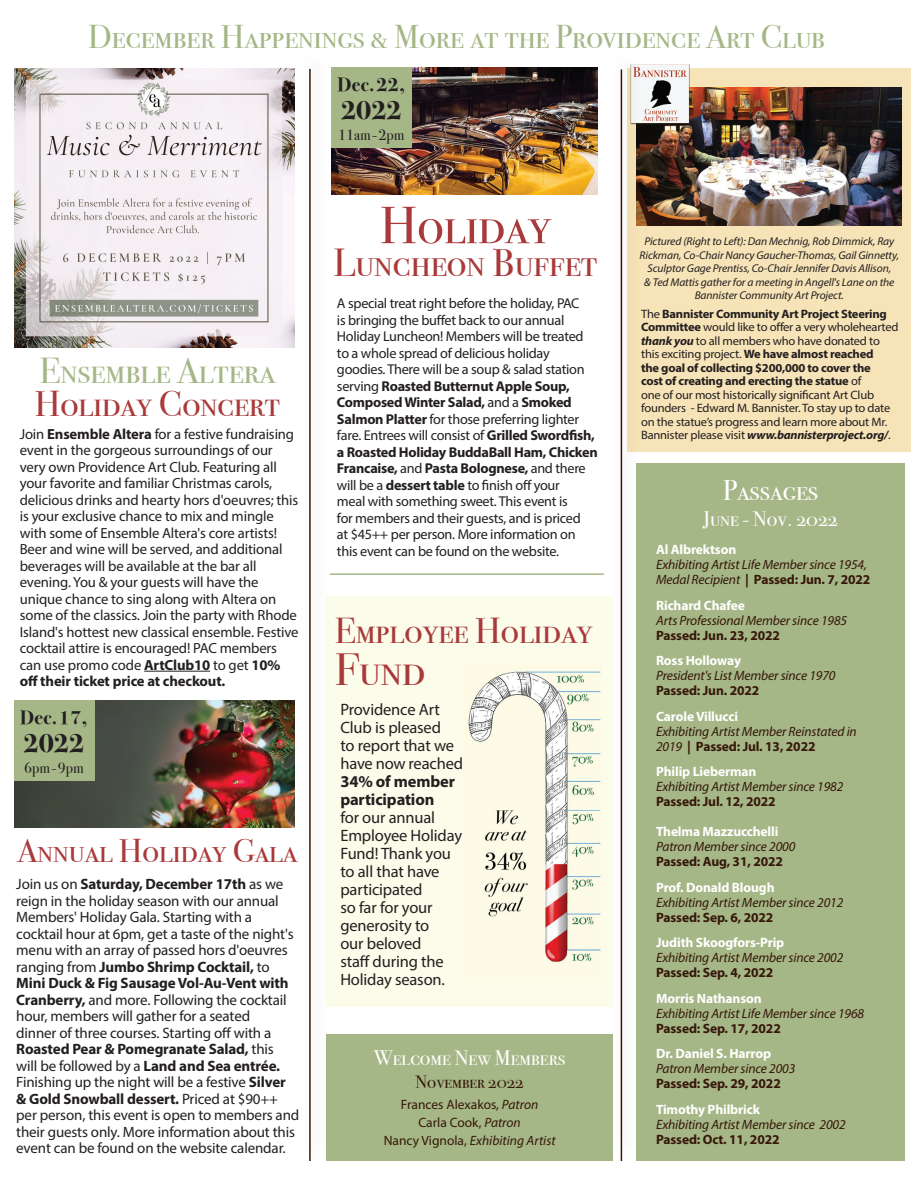
<style>
.page{position:relative;width:918px;height:1188px;background:#fff}
.page>*{position:absolute;margin:0;border:0;box-sizing:border-box;transform-origin:0 0}
.t1{font:52.5px "Bodoni Svty Two SCITCTT";color:#a9393a}
.t2{font:45px "Bodoni Svty Two SCITCTT";color:#a9393a}
.t3{font:39px "Bodoni Svty Two SCITCTT";color:#a9393a}
.t4{font:36px "Bodoni Svty Two SCITCTT";color:#a9393a}
.t5{font:36px "Bodoni Svty Two SCITCTT";color:#a5b786}
.t6{font:33px "Bodoni Svty Two SCITCTT";color:#a5b786}
.t7{font:33px "Bodoni Svty Two SCITCTT";color:#a9393a}
.t8{font:28.5px "Bodoni Svty Two SCITCTT";color:#fff}
.t9{font:700 27px "Bodoni Svty Two ITCTT";color:#231f20}
.t10{font:21px "Bodoni Svty Two SCITCTT";color:#fff}
.t11{font:700 19.5px "Bodoni Svty Two ITCTT";letter-spacing:.02em;color:#231f20}
.t12{font:18px "Bodoni Svty Two SCITCTT";color:#36170a}
.t13{font:16.5px/18px "Myriad Pro";letter-spacing:-.01em;color:#231f20}
.t14{font:700 16.5px/18px "Myriad Pro";letter-spacing:-.01em;color:#231f20}
.t15{font:15px/16.5px "Myriad Pro";letter-spacing:-.01em;color:#231f20}
.t16{font:15px "Bodoni Svty Two ITCTT";color:#231f20}
.t17{font:14.7px/16.5px "Myriad Pro";letter-spacing:-.01em;color:#231f20}
.t18{font:14.25px/16.5px "Myriad Pro";letter-spacing:-.02em;color:#231f20}
.t19{font:italic 13.5px/15px "Myriad Pro";letter-spacing:-.01em;color:#36170a}
.t20{font:700 13.5px "Myriad Pro";letter-spacing:-.01em;color:#fff}
.t21{font:700 13.5px "Myriad Pro";letter-spacing:-.01em;color:#36170a}
.t22{font:13.5px/18px "Myriad Pro";color:#36170a;text-align:center}
.t23{font:12.15px/13.5px "Myriad Pro";letter-spacing:-.02em;color:#231f20}
.t24{font:italic 700 12.15px "Myriad Pro";letter-spacing:-.02em;color:#231f20}
.t25{font:italic 11.25px/13.5px "Myriad Pro";letter-spacing:-.01em;color:#231f20;text-align:center}
.s1{font-weight:700}
.s2{font-weight:700;font-style:italic}
.s3{font-weight:400;font-style:normal}
.s4{font-weight:700;font-style:normal}
.s5{font-style:italic}
</style>
<div class="page">
<img style="left:14px;top:69px;width:280px;height:278px">
<img style="left:14px;top:700px;width:280px;height:127px">
<div style="left:327px;top:596px;width:286px;height:411px;background:#fcfceb"></div>
<div style="left:627px;top:69px;width:284px;height:383px;background:#f6e3b7"></div>
<img style="left:642px;top:87px;width:260px;height:139px">
<img style="left:332px;top:68px;width:265px;height:126px">
<div style="left:14px;top:700px;width:81px;height:80px;background:#a5b786"></div>
<div style="left:332px;top:67px;width:80px;height:80px;background:#a5b786"></div>
<hr style="left:330px;top:573px;width:274px;height:2px;background:#a5b786">
<img style="left:642px;top:64px;width:49px;height:60px">
<img style="left:468px;top:671px;width:133px;height:291px">
<div style="left:298px;top:47px;width:32px;height:1118px;background:#fcfcfc"></div>
<hr style="left:309px;top:69px;width:2px;height:1092px;background:#36170a">
<div style="left:610px;top:48px;width:32px;height:1117px;background:#231f20;opacity:.28"></div>
<hr style="left:621px;top:70px;width:1px;height:1091px;background:#36170a">
<hr style="left:144px;top:671px;width:66px;height:1px;background:#231f20">
<div style="left:636px;top:463px;width:268px;height:698px;background:#a5b786"></div>
<div style="left:327px;top:1034px;width:286px;height:127px;background:#a5b786"></div>
<h3 class="t6" style="left:88px;top:17px;width:738px">December Happenings &amp; More at the Providence Art Club</h3>
<h3 class="t11" style="left:338px;top:68px;width:69px">Dec. 22,</h3>
<h3 class="t9" style="left:341px;top:88px;width:62px">2022</h3>
<p class="t16" style="left:338px;top:123px;width:68px">11am -2pm</p>
<h1 class="t1" style="left:380px;top:194px;width:173px">Holiday</h1>
<h3 class="t3" style="left:334px;top:240px;width:265px">Luncheon Buffet</h3>
<p class="t25" style="left:639px;top:235px;width:261px">Pictured (Right to Left): Dan Mechnig, Rob Dimmick, Ray Rickman, Co-Chair Nancy Gaucher-Thomas, Gail Ginnetty, Sculptor Gage Prentiss, Co-Chair Jennifer Davis Allison,<br>&amp; Ted Mattis gather for a meeting in Angell's Lane on the Bannister Community Art Project.</p>
<p class="t18" style="left:337px;top:295px;width:262px">A special treat right before the holiday, PAC<br>is bringing the buffet back to our annual Holiday Luncheon! Members will be treated to a whole spread of delicious holiday goodies. There will be a soup &amp; salad station serving <span class="s1">Roasted Butternut Apple Soup, Composed Winter Salad,</span> and a <span class="s1">Smoked Salmon Platter</span> for those preferring lighter fare. Entrees will consist of <span class="s1">Grilled Swordfish, a Roasted Holiday BuddaBall Ham, Chicken Francaise,</span> and <span class="s1">Pasta Bolognese,</span> and there will be a <span class="s1">dessert table</span> to finish off your<br>meal with something sweet. This event is<br>for members and their guests, and is priced<br>at $45++ per person. More information on this event can be found on the website.</p>
<p class="t23" style="left:641px;top:307px;width:259px">The <span class="s1">Bannister Community Art Project Steering Committee</span> would like to offer a very wholehearted <span class="s2">thank you</span> to all members who have donated to this exciting project. <span class="s1">We have almost reached<br>the goal of collecting $200,000 to cover the<br>cost of creating and erecting the statue</span> of<br>one of our most historically significant Art Club founders - Edward M. Bannister. To stay up to date on the statue’s progress and learn more about Mr.</p>
<h3 class="t5" style="left:39px;top:349px;width:237px">Ensemble Altera</h3>
<h3 class="t4" style="left:35px;top:382px;width:247px">Holiday Concert</h3>
<p class="t17" style="left:20px;top:425px;width:276px">Join <span class="s1">Ensemble Altera</span> for a festive fundraising</p>
<p class="t24" style="left:641px;top:427px;width:251px"><span class="s3">Bannister please visit</span> www.bannisterproject.org/<span class="s3">.</span></p>
<p class="t17" style="left:20px;top:442px;width:280px">event in the gorgeous surroundings of our very own Providence Art Club. Featuring all your favorite and familiar Christmas carols, delicious drinks and hearty hors d'oeuvres; this is your exclusive chance to mix and mingle with some of Ensemble Altera's core artists!<br>Beer and wine will be served, and additional beverages will be available at the bar all evening. You &amp; your guests will have the unique chance to sing along with Altera on some of the classics. Join the party with Rhode Island's hottest new classical ensemble. Festive cocktail attire is encouraged! PAC members can use promo code <span class="s1">ArtClub10</span> to get <span class="s1">10% off their ticket price at checkout.</span></p>
<h3 class="t8" style="left:723px;top:474px;width:97px">Passages</h3>
<h3 class="t10" style="left:703px;top:506px;width:136px">June - Nov. 2022</h3>
<p class="t20" style="left:656px;top:541px;width:82px">Al Albrektson</p>
<p class="t19" style="left:656px;top:557px;width:216px">Exhibiting Artist Life Member since 1954,<br>Medal Recipient <span class="s4">| Passed: Jun. 7, 2022</span></p>
<p class="t20" style="left:656px;top:597px;width:90px">Richard Chafee</p>
<p class="t19" style="left:656px;top:613px;width:193px">Arts Professional Member since 1985</p>
<p class="t21" style="left:656px;top:627px;width:125px">Passed: Jun. 23, 2022</p>
<p class="t20" style="left:656px;top:652px;width:86px">Ross Holloway</p>
<p class="t19" style="left:656px;top:668px;width:181px">President's List Member since 1970</p>
<p class="t21" style="left:656px;top:682px;width:105px">Passed: Jun. 2022</p>
<p class="t20" style="left:656px;top:708px;width:83px">Carole Villucci</p>
<p class="t19" style="left:656px;top:724px;width:202px">Exhibiting Artist Member Reinstated in<br>2019 <span class="s4">| Passed: Jul. 13, 2022</span></p>
<p class="t20" style="left:656px;top:763px;width:102px">Philip Lieberman</p>
<p class="t19" style="left:656px;top:779px;width:189px">Exhibiting Artist Member since 1982</p>
<p class="t21" style="left:656px;top:793px;width:121px">Passed: Jul. 12, 2022</p>
<p class="t20" style="left:656px;top:823px;width:124px">Thelma Mazzucchelli</p>
<p class="t19" style="left:656px;top:839px;width:141px">Patron Member since 2000</p>
<p class="t21" style="left:656px;top:853px;width:128px">Passed: Aug, 31, 2022</p>
<p class="t20" style="left:656px;top:878px;width:120px">Prof. Donald Blough</p>
<p class="t19" style="left:656px;top:895px;width:189px">Exhibiting Artist Member since 2012</p>
<p class="t21" style="left:656px;top:908px;width:119px">Passed: Sep. 6, 2022</p>
<p class="t20" style="left:656px;top:934px;width:130px">Judith Skoogfors-Prip</p>
<p class="t19" style="left:656px;top:950px;width:189px">Exhibiting Artist Member since 2002</p>
<p class="t21" style="left:656px;top:964px;width:119px">Passed: Sep. 4, 2022</p>
<p class="t20" style="left:656px;top:989px;width:107px">Morris Nathanson</p>
<p class="t19" style="left:656px;top:1006px;width:210px">Exhibiting Artist Life Member since 1968</p>
<p class="t21" style="left:656px;top:1019px;width:126px">Passed: Sep. 17, 2022</p>
<p class="t20" style="left:656px;top:1045px;width:117px">Dr. Daniel S. Harrop</p>
<p class="t19" style="left:656px;top:1061px;width:141px">Patron Member since 2003</p>
<p class="t21" style="left:656px;top:1075px;width:126px">Passed: Sep. 29, 2022</p>
<p class="t20" style="left:656px;top:1100px;width:105px">Timothy Philbrick</p>
<p class="t19" style="left:656px;top:1117px;width:191px">Exhibiting Artist Member since 2002</p>
<p class="t21" style="left:656px;top:1130px;width:125px">Passed: Oct. 11, 2022</p>
<h3 class="t4" style="left:335px;top:610px;width:259px">Employee Holiday</h3>
<h2 class="t2" style="left:335px;top:643px;width:92px">Fund</h2>
<p class="t13" style="left:340px;top:701px;width:124px">Providence Art<br>Club is pleased<br>to report that we have now reached</p>
<p class="t14" style="left:340px;top:772px;width:116px">34% of member participation</p>
<p class="t13" style="left:340px;top:809px;width:123px">for our annual<br>Employee Holiday<br>Fund! Thank you to all that have participated<br>so far for your generosity to<br>our beloved<br>staff during the<br>Holiday season.</p>
<h3 class="t11" style="left:20px;top:701px;width:69px">Dec. 17,</h3>
<h3 class="t9" style="left:24px;top:721px;width:62px">2022</h3>
<p class="t16" style="left:24px;top:756px;width:61px">6pm -9pm</p>
<h3 class="t7" style="left:18px;top:831px;width:281px">Annual Holiday Gala</h3>
<p class="t15" style="left:16px;top:876px;width:285px">Join us on <span class="s1">Saturday, December 17th</span> as we reign in the holiday season with our annual Members' Holiday Gala. Starting with a cocktail hour at 6pm, get a taste of the night's menu with an array of passed hors d'oeuvres ranging from <span class="s1">Jumbo Shrimp Cocktail,</span> to <span class="s1">Mini Duck &amp; Fig Sausage Vol-Au-Vent with Cranberry,</span> and more. Following the cocktail hour, members will gather for a seated<br>dinner of three courses. Starting off with a <span class="s1">Roasted Pear &amp; Pomegranate Salad,</span> this<br>will be followed by a <span class="s1">Land and Sea entrée.<br></span>Finishing up the night will be a festive <span class="s1">Silver &amp; Gold Snowball dessert.</span> Priced at $90++ per person, this event is open to members and their guests only. More information about this event can be found on the website calendar.</p>
<h3 class="t10" style="left:374px;top:1045px;width:193px">Welcome New Members</h3>
<p class="t12" style="left:416px;top:1071px;width:110px">November 2022</p>
<p class="t22" style="left:384px;top:1095px;width:173px">Frances Alexakos, <span class="s5">Patron<br></span>Carla Cook, <span class="s5">Patron<br></span>Nancy Vignola, <span class="s5">Exhibiting Artist</span></p>
</div>
